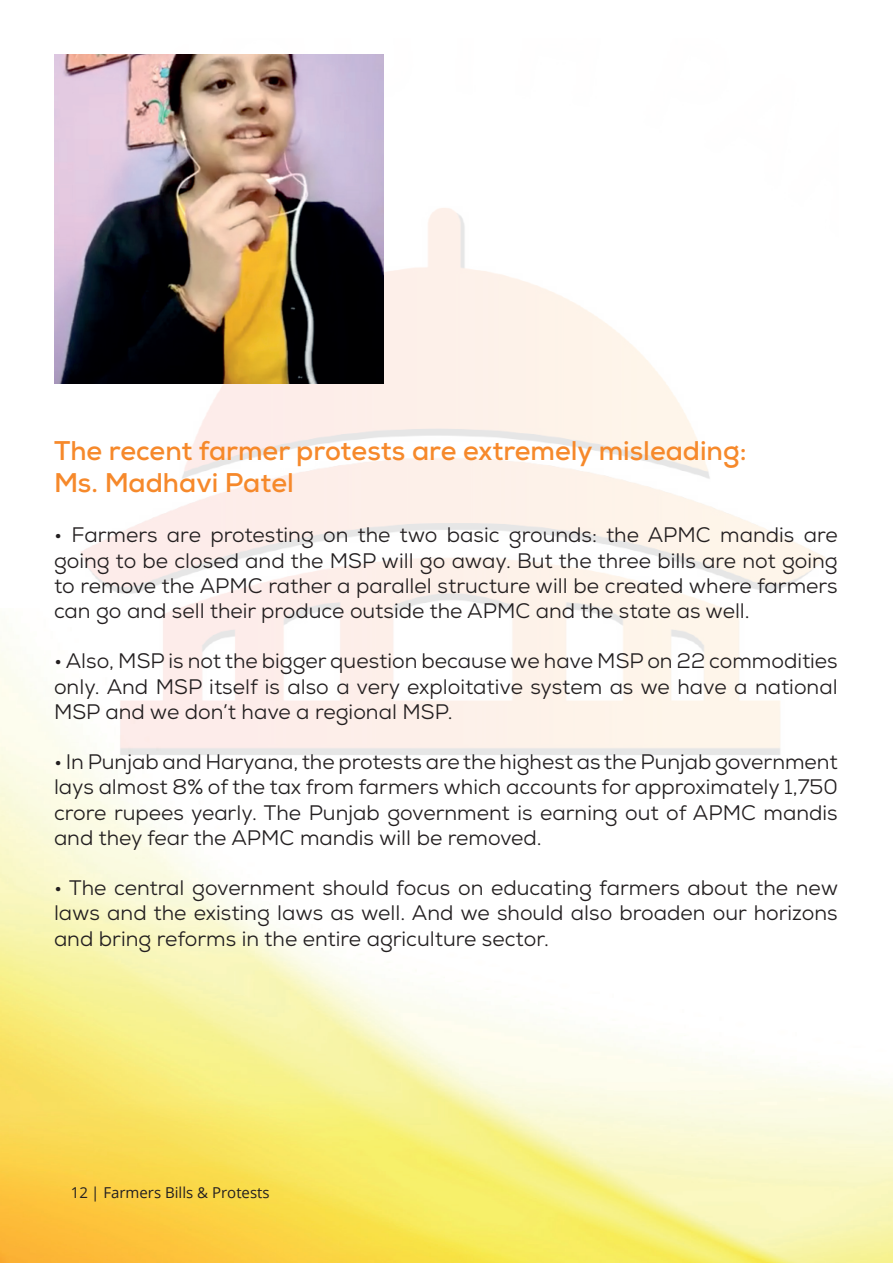
<style>
.page{position:relative;width:893px;height:1263px;background:#fff}
.page>*{position:absolute;margin:0;border:0;box-sizing:border-box;transform-origin:0 0}
.t1{font:700 27px/32.4px "Nexa";color:#f6892b}
.t2{font:21px/25.2px "Nexa";color:#231f20;text-align:justify}
.t3{font:15px "Open Sans";color:#231f20}
</style>
<div class="page">
<img style="left:0;top:638px;width:893px;height:625px">
<img style="left:54px;top:54px;width:785px;height:891px">
<img style="left:54px;top:54px;width:329px;height:329px">
<p class="t1" style="left:54px;top:434px;width:694px">The recent farmer protests are extremely misleading:<br>Ms. Madhavi Patel</p>
<p class="t2" style="left:54px;top:522px;width:785px">• Farmers are protesting on the two basic grounds: the APMC mandis are going to be closed and the MSP will go away. But the three bills are not going to remove the APMC rather a parallel structure will be created where farmers can go and sell their produce outside the APMC and the state as well.</p>
<p class="t2" style="left:54px;top:648px;width:785px">• Also, MSP is not the bigger question because we have MSP on 22 commodities only. And MSP itself is also a very exploitative system as we have a national MSP and we don’t have a regional MSP.</p>
<p class="t2" style="left:54px;top:749px;width:785px">• In Punjab and Haryana, the protests are the highest as the Punjab government lays almost 8% of the tax from farmers which accounts for approximately 1,750 crore rupees yearly. The Punjab government is earning out of APMC mandis and they fear the APMC mandis will be removed.</p>
<p class="t2" style="left:54px;top:875px;width:786px">• The central government should focus on educating farmers about the new laws and the existing laws as well. And we should also broaden our horizons and bring reforms in the entire agriculture sector.</p>
<p class="t3" style="left:71px;top:1182px;width:200px">12 | Farmers Bills &amp; Protests</p>
</div>
